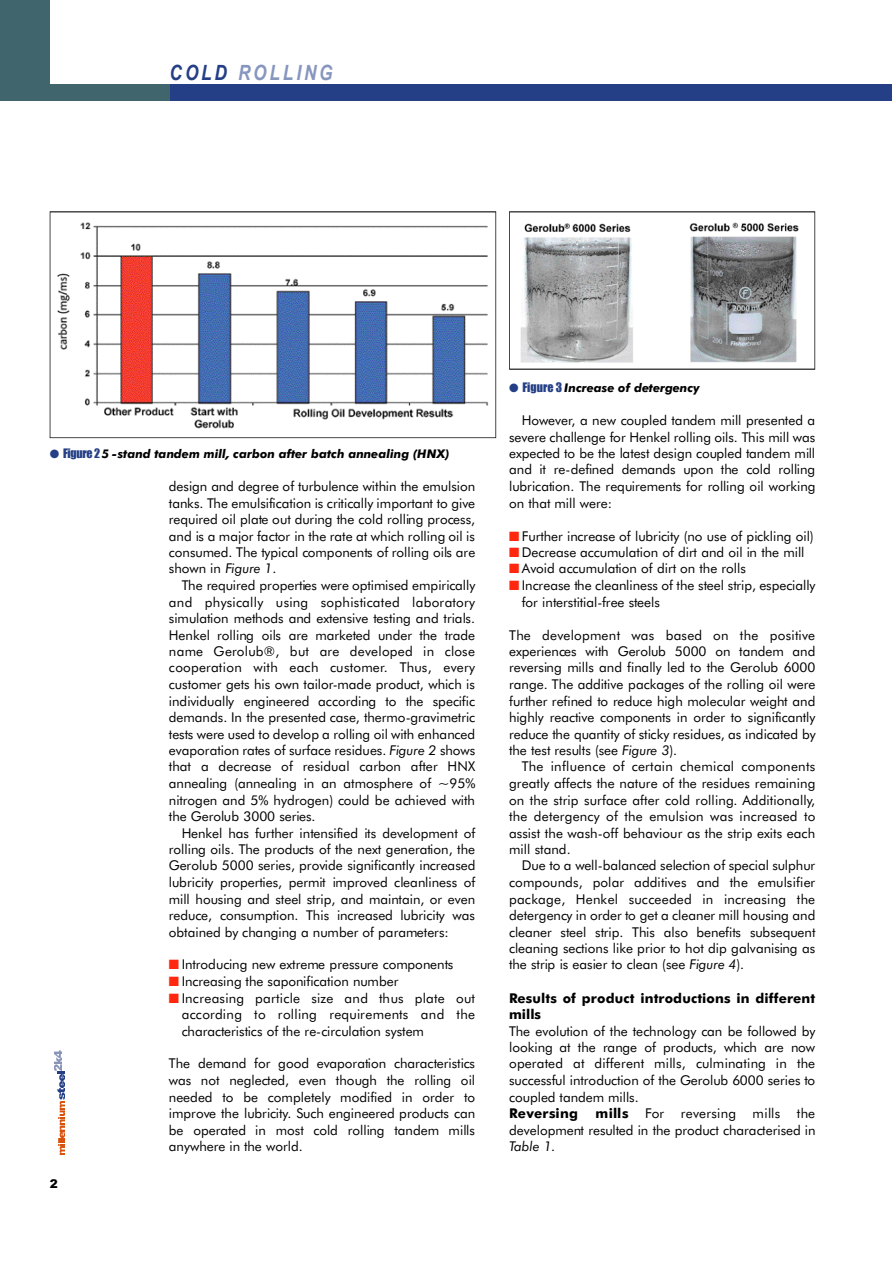
<style>
.page{position:relative;width:893px;height:1263px;background:#fff}
.page>*{position:absolute;margin:0;border:0;box-sizing:border-box;transform-origin:0 0}
.t1{font:italic 700 21px "Arial Narrow";color:#8696be}
.t2{font:13.5px/16.5px "Futura BT";color:#000;text-align:justify}
.t3{font:700 13.5px/16.5px "Futura BT";letter-spacing:.01em;color:#000}
.t4{font:italic 700 12px "Futura BT";color:#000}
.t5{font:900 12px "Arial";color:#000}
.s1{color:#243f85}
.s2{font-family:"Impact";font-weight:400;font-style:normal;color:#243f85}
.s3{font-style:italic}
.s4{color:#ff280f}
.s5{font-weight:700}
</style>
<div class="page">
<svg style="left:54px;top:1050px;width:10px;height:105px"></svg>
<div style="left:0;top:84px;width:891px;height:17px;background:#243f85"></div>
<div style="left:0;top:0;width:170px;height:101px;background:#41656d"></div>
<div style="left:50px;top:0;width:841px;height:84px;background:#fff"></div>
<svg style="left:509px;top:211px;width:306px;height:159px"></svg>
<svg style="left:50px;top:211px;width:446px;height:227px"></svg>
<h1 class="t1" style="left:170px;top:61px;width:165px"><span class="s1">COLD</span> R O L L I N G</h1>
<p class="t4" style="left:50px;top:449px;width:401px"><span class="s1">●</span> <span class="s2">Figure 2</span> 5 -stand tandem mill, carbon after batch annealing (HNX)</p>
<p class="t5" style="left:50px;top:1175px;width:10px">2</p>
<p class="t2" style="left:169px;top:479px;width:308px">design and degree of turbulence within the emulsion tanks. The emulsification is critically important to give required oil plate out during the cold rolling process, and is a major factor in the rate at which rolling oil is consumed. The typical components of rolling oils are shown in <span class="s3">Figure 1</span>.</p>
<p class="t2" style="left:169px;top:578px;width:308px;text-indent:13px">The required properties were optimised empirically and physically using sophisticated laboratory simulation methods and extensive testing and trials.<br>Henkel rolling oils are marketed under the trade name Gerolub®, but are developed in close cooperation with each customer. Thus, every customer gets his own tailor-made product, which is individually engineered according to the specific demands. In the presented case, thermo-g ra v im e tric tests were used to develop a rolling oil with enhanced evaporation rates of surface residues. <span class="s3">Figure 2</span> sh o w s that a decrease of residual carbon after HNX annealing (annealing in an atmosphere of ~95% nitrogen and 5% hydrogen) could be achieved with the Gerolub 3000 series.</p>
<p class="t2" style="left:169px;top:826px;width:308px;text-indent:13px">Henkel has further intensified its development of rolling oils. The products of the next generation, the Gerolub 5000 series, provide significantly increased lubricity properties, permit improved cleanliness of mill housing and steel strip, and maintain, or even reduce, consumption. This increased lubricity was obtained by changing a number of parameters:</p>
<p class="t2" style="left:169px;top:958px;width:286px"><span class="s4">■</span> Introducing new extreme pressure components</p>
<p class="t2" style="left:169px;top:974px;width:231px"><span class="s4">■</span> Increasing the saponification number</p>
<p class="t2" style="left:182px;top:991px;width:295px;text-indent:-13px"><span class="s4">■</span> Increasing particle size and thus plate out according to rolling requirements and the characteristics of the re-circulation system</p>
<p class="t2" style="left:169px;top:1057px;width:308px">The demand for good evaporation characteristics was not neglected, even though the rolling oil needed to be completely modified in order to improve the lubricity. Such engineered products can be operated in most cold rolling tandem mills anywhere in the world.</p>
<p class="t4" style="left:509px;top:383px;width:192px"><span class="s1">●</span> <span class="s2">Figure 3</span> Increase of detergency</p>
<p class="t2" style="left:509px;top:413px;width:308px;text-indent:13px">H o w e v e r, a new coupled tandem mill presented a severe challenge for Henkel rolling oils. This mill was expected to be the latest design coupled tandem mill and it re-defined demands upon the cold rolling lubrication. The requirements for rolling oil working on that mill were:</p>
<p class="t2" style="left:509px;top:529px;width:306px"><span class="s4">■</span> Further increase of lubricity (no use of pickling oil)</p>
<p class="t2" style="left:509px;top:545px;width:297px"><span class="s4">■</span> Decrease accumulation of dirt and oil in the mill</p>
<p class="t2" style="left:509px;top:562px;width:238px"><span class="s4">■</span> Avoid accumulation of dirt on the rolls</p>
<p class="t2" style="left:522px;top:578px;width:295px;text-indent:-13px"><span class="s4">■</span> Increase the cleanliness of the steel strip, especially for interstitial-free steels</p>
<p class="t2" style="left:509px;top:628px;width:308px">The development was based on the positive experiences with Gerolub 5000 on tandem and reversing mills and finally led to the Gerolub 6000 range. The additive packages of the rolling oil were further refined to reduce high molecular weight and highly reactive components in order to significantly reduce the quantity of sticky residues, as indicated by the test results (see <span class="s3">Figure 3</span>).</p>
<p class="t2" style="left:509px;top:760px;width:308px;text-indent:13px">The influence of certain chemical components greatly affects the nature of the residues remaining on the strip surface after cold rolling. Additionally, the detergency of the emulsion was increased to assist the wash-off behaviour as the strip exits each mill stand.</p>
<p class="t2" style="left:509px;top:859px;width:308px;text-indent:13px">Due to a well-balanced selection of special sulphur compounds, polar additives and the emulsifier package, Henkel succeeded in increasing the detergency in order to get a cleaner mill housing and cleaner steel strip. This also benefits subsequent cleaning sections like prior to hot dip galvanising as the strip is easier to clean (see <span class="s3">Figure 4</span>).</p>
<p class="t3" style="left:509px;top:991px;width:308px">Results of product introductions in different mills</p>
<p class="t2" style="left:509px;top:1024px;width:308px">The evolution of the technology can be followed by looking at the range of products, which are now operated at different mills, culminating in the successful introduction of the Gerolub 6000 series to coupled tandem mills.</p>
<p class="t3" style="left:509px;top:1106px;width:71px">Reversing</p>
<p class="t2" style="left:509px;top:1106px;width:308px;text-indent:86px"><span class="s5">mills</span> For reversing mills the development resulted in the product characterised in <span class="s3">Table 1</span>.</p>
</div>
